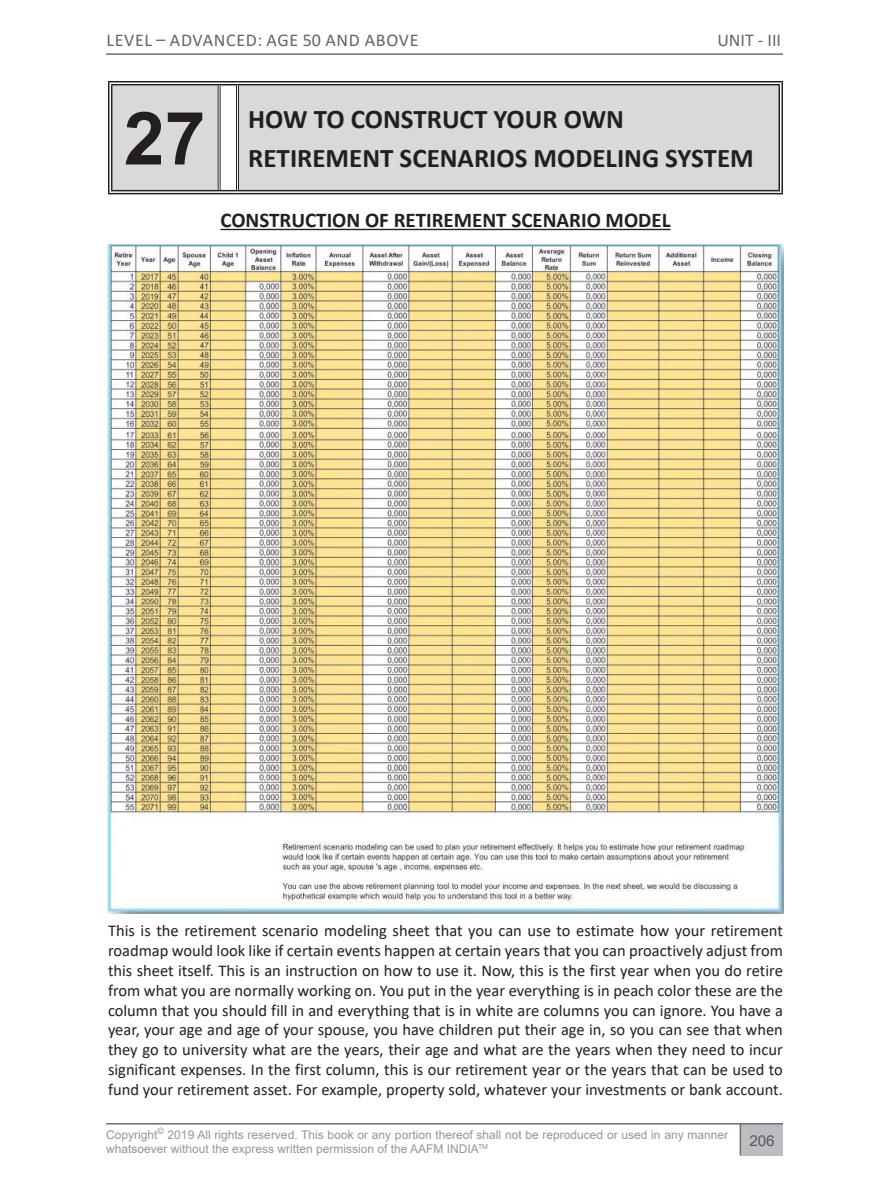
<style>
.page{position:relative;width:891px;height:1188px;background:#fff}
.page>*{position:absolute;margin:0;border:0;box-sizing:border-box;transform-origin:0 0}
.t1{font:700 73.5px "Arial";color:#231f20}
.t2{font:700 27px/39px "Calibri";color:#231f20}
.t3{font:700 21px "Calibri";color:#231f20}
.t4{font:18px "Calibri";letter-spacing:.04em;color:#636366}
.t5{font:16.5px/19.8px "Calibri";color:#231f20;text-align:justify}
.t6{font:15px "Arial";color:#57585a}
.t7{font:12px/14.4px "Arial";color:#939598}
</style>
<div class="page">
<div style="left:741px;top:1125px;width:42px;height:31px;background:#bcbdc0"></div>
<hr style="left:106px;top:1123px;width:677px;height:2px;background:#6c6d70">
<hr style="left:740px;top:1124px;width:1px;height:32px;background:#6c6d70">
<hr style="left:106px;top:53px;width:677px;height:2px;background:#6c6d70">
<hr style="left:220px;top:229px;width:451px;height:1px;background:#231f20">
<div style="left:113px;top:86px;width:665px;height:104px;background:#d9d9d9"></div>
<hr style="left:218px;top:85px;width:3px;height:105px;background:#fff">
<hr style="left:236px;top:85px;width:3px;height:105px;background:#fff">
<svg style="left:109px;top:82px;width:110px;height:3px"></svg>
<svg style="left:109px;top:85px;width:1px;height:105px"></svg>
<svg style="left:237px;top:82px;width:545px;height:3px"></svg>
<svg style="left:778px;top:85px;width:4px;height:105px"></svg>
<svg style="left:109px;top:190px;width:110px;height:3px"></svg>
<svg style="left:237px;top:190px;width:545px;height:3px"></svg>
<hr style="left:218px;top:85px;width:1px;height:105px;background:#231f20">
<hr style="left:220px;top:85px;width:1px;height:105px;background:#231f20">
<hr style="left:236px;top:85px;width:1px;height:105px;background:#231f20">
<hr style="left:238px;top:85px;width:1px;height:105px;background:#231f20">
<hr style="left:108px;top:81px;width:111px;height:1px;background:#231f20">
<hr style="left:111px;top:84px;width:108px;height:2px;background:#231f20">
<hr style="left:108px;top:82px;width:1px;height:111px;background:#231f20">
<hr style="left:111px;top:85px;width:2px;height:105px;background:#231f20">
<svg style="left:219px;top:81px;width:18px;height:5px"></svg>
<hr style="left:237px;top:81px;width:546px;height:1px;background:#231f20">
<hr style="left:237px;top:84px;width:543px;height:2px;background:#231f20">
<hr style="left:779px;top:85px;width:1px;height:105px;background:#231f20">
<hr style="left:782px;top:82px;width:1px;height:111px;background:#231f20">
<hr style="left:111px;top:190px;width:108px;height:1px;background:#231f20">
<hr style="left:108px;top:193px;width:111px;height:1px;background:#231f20">
<svg style="left:219px;top:190px;width:18px;height:4px"></svg>
<hr style="left:237px;top:190px;width:543px;height:1px;background:#231f20">
<hr style="left:237px;top:193px;width:546px;height:1px;background:#231f20">
<img style="left:108px;top:244px;width:675px;height:669px">
<p class="t4" style="left:106px;top:27px;width:314px">LEVEL – ADVANCED: AGE 50 AND ABOVE</p>
<p class="t4" style="left:717px;top:27px;width:65px">UNIT - III</p>
<h1 class="t1" style="left:124px;top:87px;width:83px">27</h1>
<h2 class="t2" style="left:248px;top:100px;width:507px">HOW TO CONSTRUCT YOUR OWN<br>RETIREMENT SCENARIOS MODELING SYSTEM</h2>
<p class="t3" style="left:220px;top:205px;width:452px">CONSTRUCTION OF RETIREMENT SCENARIO MODEL</p>
<p class="t5" style="left:108px;top:921px;width:677px">This is the retirement scenario modeling sheet that you can use to estimate how your retirement roadmap would look like if certain events happen at certain years that you can proactively adjust from this sheet itself. This is an instruction on how to use it. Now, this is the first year when you do retire from what you are normally working on. You put in the year everything is in peach color these are the column that you should fill in and everything that is in white are columns you can ignore. You have a year, your age and age of your spouse, you have children put their age in, so you can see that when they go to university what are the years, their age and what are the years when they need to incur significant expenses. In the first column, this is our retirement year or the years that can be used to fund your retirement asset. For example, property sold, whatever your investments or bank account.</p>
<p class="t7" style="left:106px;top:1127px;width:624px">Copyright<sup>©</sup> 2019 All rights reserved. This book or any portion thereof shall not be reproduced or used in any manner whatsoever without the express written permission of the AAFM INDIA<sup>TM</sup></p>
<p class="t6" style="left:749px;top:1130px;width:27px">206</p>
</div>
